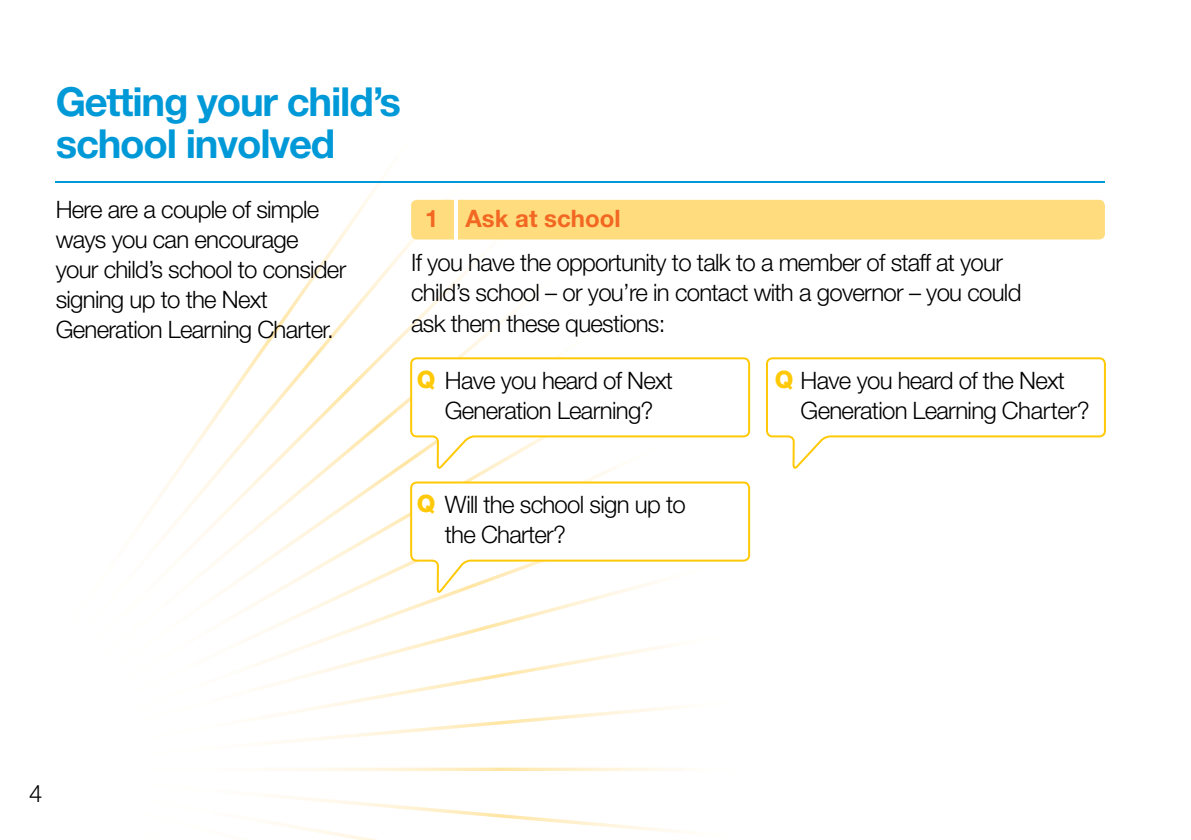
<style>
.page{position:relative;width:1191px;height:840px;background:#fff}
.page>*{position:absolute;margin:0;border:0;box-sizing:border-box;transform-origin:0 0}
.t1{font:700 40px/42px "Helvetica Neue";letter-spacing:-.03em;color:#0099d8}
.t2{font:300 24px/30px "Helvetica Neue";letter-spacing:-.03em;color:#000}
.t3{font:700 24px "Helvetica Neue";color:#f26722}
.s1{font-weight:800;color:#ffc907}
</style>
<div class="page">
<svg style="left:55px;top:178px;width:470px;height:661px"></svg>
<svg style="left:448px;top:248px;width:303px;height:591px"></svg>
<hr style="left:56px;top:181px;width:1049px;height:1px;background:#0099d8">
<div style="left:411px;top:200px;width:694px;height:39px;background:#ffdc7e;border-radius:6px"></div>
<svg style="left:410px;top:357px;width:340px;height:113px"></svg>
<svg style="left:766px;top:357px;width:340px;height:112px"></svg>
<svg style="left:410px;top:481px;width:340px;height:113px"></svg>
<hr style="left:455px;top:196px;width:3px;height:47px;background:#fff">
<h1 class="t1" style="left:56px;top:80px;width:347px">Getting your child’s school involved</h1>
<p class="t2" style="left:56px;top:193px;width:292px">Here are a couple of simple ways you can encourage your child’s school to consider signing up to the Next<br>Generation Learning Charter.</p>
<h2 class="t3" style="left:425px;top:203px;width:197px">1 Ask at school</h2>
<p class="t2" style="left:411px;top:247px;width:612px">If you have the opportunity to talk to a member of staff at your child’s school – or you’re in contact with a governor – you could ask them these questions:</p>
<p class="t2" style="left:417px;top:364px;width:258px"><span class="s1">Q</span> Have you heard of Next</p>
<p class="t2" style="left:774px;top:364px;width:292px"><span class="s1">Q</span> Have you heard of the Next</p>
<p class="t2" style="left:445px;top:394px;width:210px">Generation Learning?</p>
<p class="t2" style="left:800px;top:394px;width:291px">Generation Learning Charter?</p>
<p class="t2" style="left:417px;top:488px;width:270px"><span class="s1">Q</span> Will the school sign up to</p>
<p class="t2" style="left:445px;top:518px;width:123px">the Charter?</p>
<p class="t2" style="left:29px;top:777px;width:15px">4</p>
</div>
